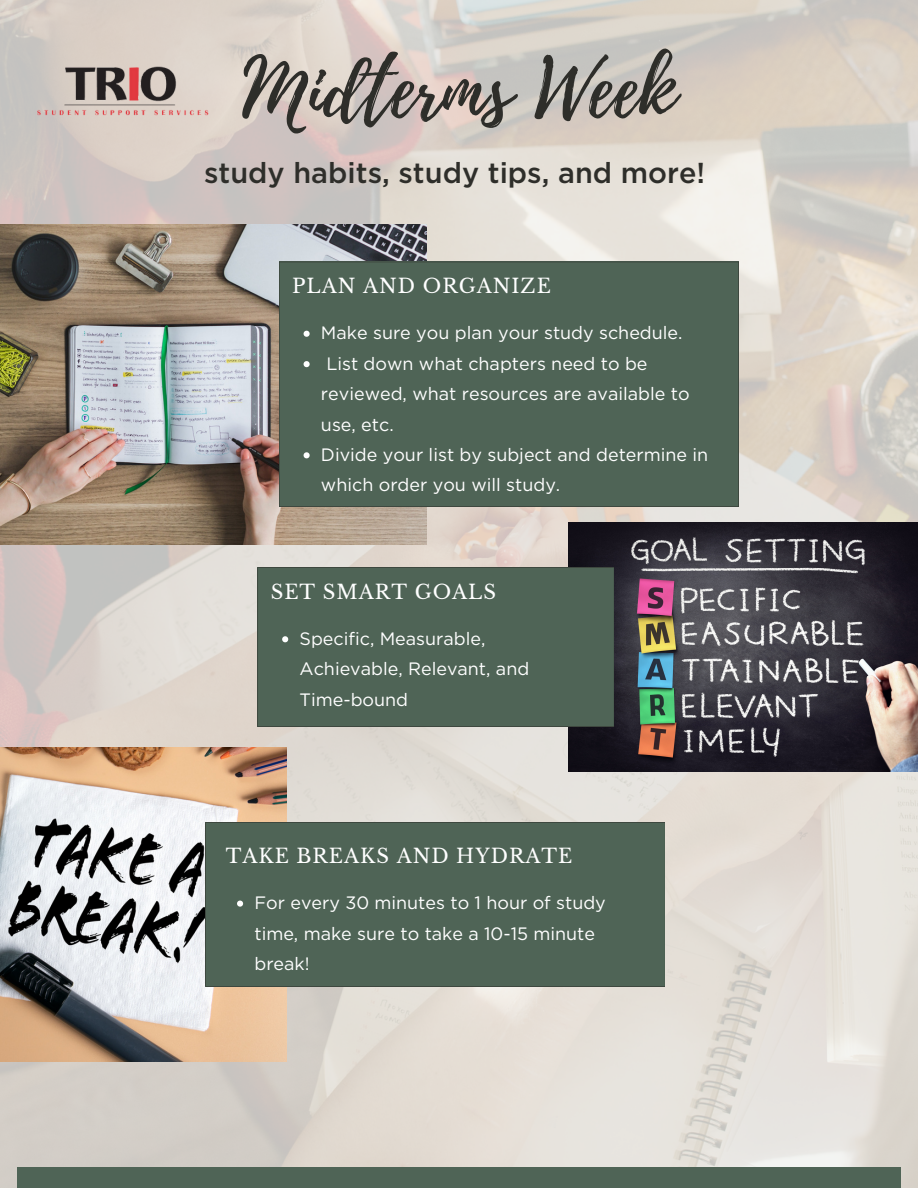
<style>
.page{position:relative;width:918px;height:1188px;background:#fff}
.page>*{position:absolute;margin:0;border:0;box-sizing:border-box;transform-origin:0 0}
.t1{font:80.4px "Playlist Script";color:#2e2e2a}
.t2{font:500 28.8px "Gotham";color:#2e2e2a}
.t3{font:19.65px "Libre Baskerville";letter-spacing:.05em;color:#fff}
.t4{font:17.85px/30.5px "Gotham";color:#fff}
</style>
<div class="page">
<img style="left:0;top:0;width:918px;height:1188px">
<img style="left:0;top:225px;width:426px;height:319px">
<div style="left:279px;top:262px;width:460px;height:245px;background:#4f6456"></div>
<div style="left:17px;top:1168px;width:883px;height:20px;background:#4f6456"></div>
<img style="left:569px;top:522px;width:349px;height:250px">
<img style="left:38px;top:62px;width:171px;height:59px">
<svg style="left:304px;top:331px;width:6px;height:6px"></svg>
<svg style="left:304px;top:361px;width:6px;height:6px"></svg>
<svg style="left:304px;top:452px;width:6px;height:6px"></svg>
<div style="left:258px;top:567px;width:356px;height:160px;background:#4f6456"></div>
<svg style="left:282px;top:636px;width:6px;height:6px"></svg>
<img style="left:0;top:748px;width:287px;height:313px">
<div style="left:205px;top:822px;width:460px;height:165px;background:#4f6456"></div>
<svg style="left:237px;top:901px;width:6px;height:6px"></svg>
<h1 class="t1" style="left:242px;top:32px;width:435px">Midterms Week</h1>
<h2 class="t2" style="left:204px;top:155px;width:503px">study habits, study tips, and more!</h2>
<p class="t3" style="left:292px;top:274px;width:260px">PLAN AND ORGANIZE</p>
<p class="t4" style="left:321px;top:318px;width:363px">Make sure you plan your study schedule.</p>
<p class="t4" style="left:326px;top:348px;width:323px">List down what chapters need to be</p>
<p class="t4" style="left:321px;top:379px;width:370px">reviewed, what resources are available to</p>
<p class="t4" style="left:321px;top:409px;width:74px">use, etc.</p>
<p class="t4" style="left:321px;top:439px;width:389px">Divide your list by subject and determine in</p>
<p class="t4" style="left:321px;top:470px;width:241px">which order you will study.</p>
<p class="t3" style="left:271px;top:580px;width:227px">SET SMART GOALS</p>
<p class="t4" style="left:300px;top:623px;width:231px">Specific, Measurable,<br>Achievable, Relevant, and<br>Time-bound</p>
<p class="t3" style="left:226px;top:844px;width:348px">TAKE BREAKS AND HYDRATE</p>
<p class="t4" style="left:254px;top:888px;width:353px">For every 30 minutes to 1 hour of study time, make sure to take a 10-15 minute break!</p>
</div>
